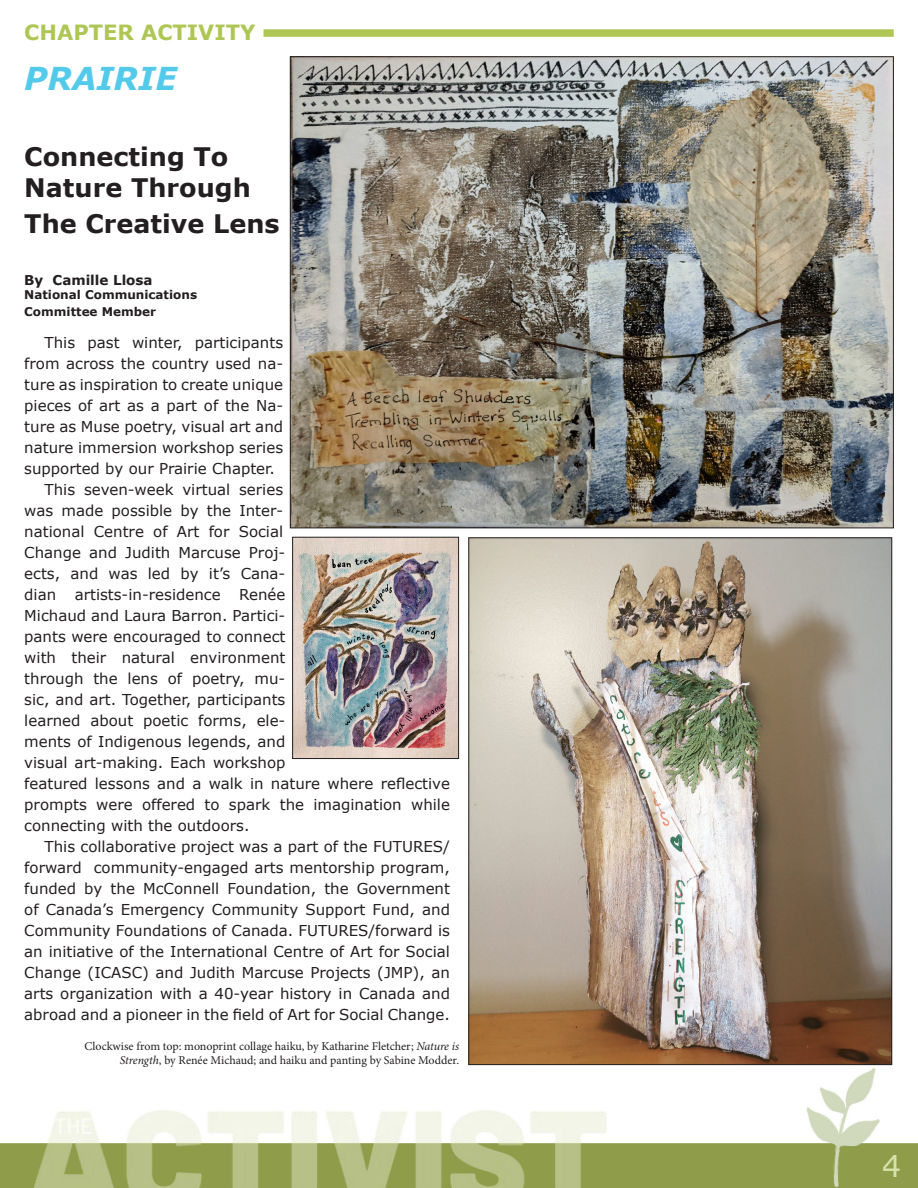
<style>
.page{position:relative;width:918px;height:1188px;background:#fff}
.page>*{position:absolute;margin:0;border:0;box-sizing:border-box;transform-origin:0 0}
.CHAPTER_HED{font:italic 700 31.5px "Verdana";color:#54caea}
.t1{font:30px "Verdana";color:#d6e2aa}
.CHAPTER_STORY_TITLE{font:700 25.5px/30.6px "Verdana";color:#231f20}
.t2{font:700 21px "Verdana";color:#aec654}
.body_text{font:15px/21px "Verdana";color:#231f20;text-align:justify}
.sig{font:700 13.5px "Verdana";color:#231f20}
.t3{font:12px/14.4px "Minion Pro";letter-spacing:-.005em;color:#231f20;text-align:right}
.sig-2{font:700 12px "Verdana";color:#231f20}
.s1{font-style:italic}
</style>
<div class="page">
<img style="left:0;top:1061px;width:918px;height:127px">
<div style="left:264px;top:29px;width:630px;height:8px;background:#aec654"></div>
<img style="left:294px;top:539px;width:163px;height:218px">
<div style="left:292px;top:537px;width:167px;height:222px;border:1px solid #231f20"></div>
<img style="left:292px;top:58px;width:600px;height:468px">
<img style="left:470px;top:539px;width:420px;height:524px">
<p class="t2" style="left:24px;top:19px;width:233px">CHAPTER ACTIVITY</p>
<p class="CHAPTER_HED" style="left:24px;top:58px;width:154px">PRAIRIE</p>
<p class="CHAPTER_STORY_TITLE" style="left:24px;top:142px;width:228px">Connecting To<br>Nature Through</p>
<p class="CHAPTER_STORY_TITLE" style="left:24px;top:208px;width:257px">The Creative Lens</p>
<p class="sig" style="left:24px;top:271px;width:130px">By Camille Llosa</p>
<p class="sig-2" style="left:24px;top:287px;width:174px">National Communications</p>
<p class="sig-2" style="left:24px;top:303px;width:133px">Committee Member</p>
<p class="body_text" style="left:24px;top:332px;width:260px;text-indent:20px">This past winter, participants from across the country used na&shy;ture as inspiration to create unique pieces of art as a part of the Na&shy;ture as Muse poetry, visual art and nature immersion workshop series supported by our Prairie Chapter.</p>
<p class="body_text" style="left:24px;top:479px;width:427px;text-align:left;text-indent:20px">This seven-week virtual series<br>was made possible by the Inter-<br>national Centre of Art for Social<br>Change and Judith Marcuse Proj-<br>ects, and was led by it’s Cana-<br>dian artists-in-residence Renée<br>Michaud and Laura Barron. Partici-<br>pants were encouraged to connect<br>with their natural environment<br>through the lens of poetry, mu-<br>sic, and art. Together, participants<br>learned about poetic forms, ele-<br>ments of Indigenous legends, and<br>visual art-making. Each workshop<br>featured lessons and a walk in nature where reflective prompts were offered to spark the imagination while connecting with the outdoors.</p>
<p class="body_text" style="left:24px;top:836px;width:427px;text-indent:20px">This collaborative project was a part of the FUTURES/ forward community-engaged arts mentorship program, funded by the McConnell Foundation, the Government of Canada’s Emergency Community Support Fund, and Community Foundations of Canada. FUTURES/forward is an initiative of the International Centre of Art for Social Change (ICASC) and Judith Marcuse Projects (JMP), an arts organization with a 40-year history in Canada and abroad and a pioneer in the field of Art for Social Change.</p>
<p class="t3" style="left:84px;top:1039px;width:376px">Clockwise from top: monoprint collage haiku, by Katharine Fletcher; <span class="s1">Nature is<br>Strength</span>, by Renée Michaud; and haiku and panting by Sabine Modder.</p>
<p class="t1" style="left:882px;top:1147px;width:21px">4</p>
</div>
